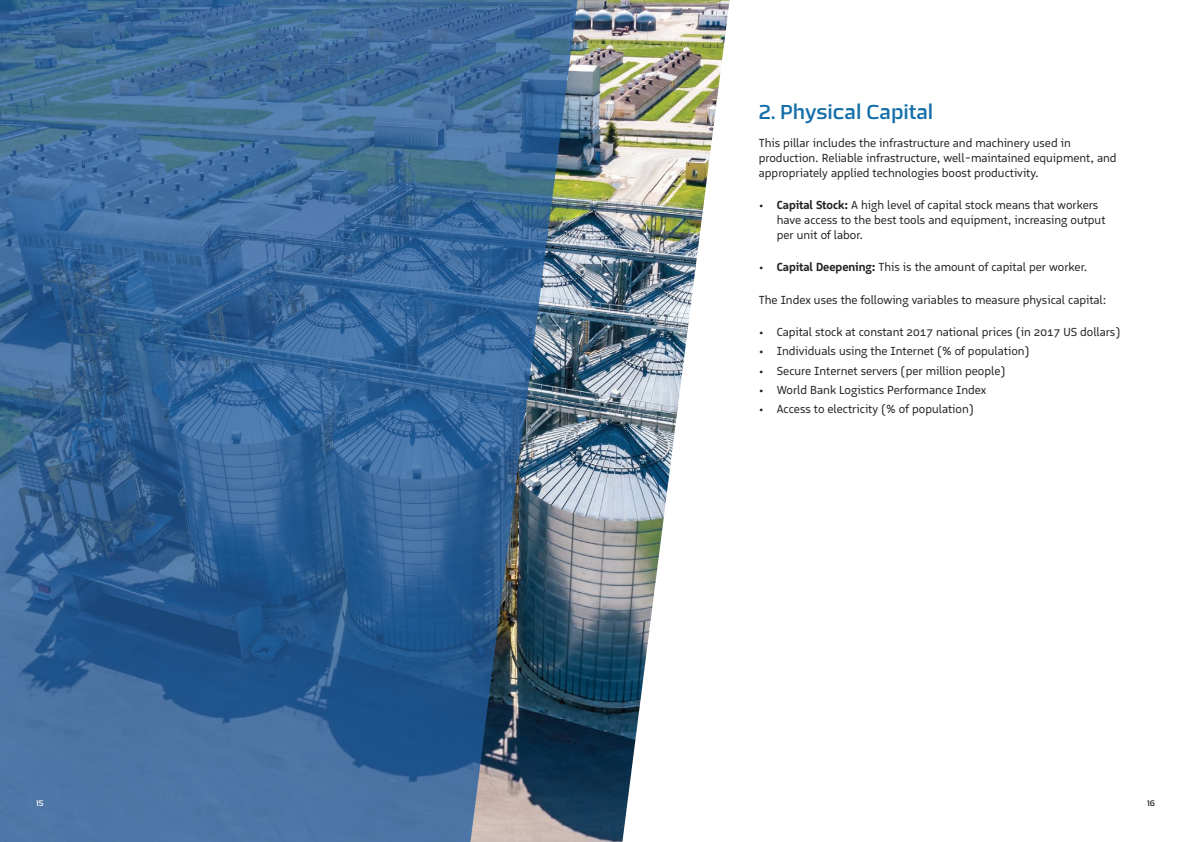
<style>
.page{position:relative;width:1191px;height:842px;background:#fff}
.page>*{position:absolute;margin:0;border:0;box-sizing:border-box;transform-origin:0 0}
.Subhead-Quote_20{font:20px "Certo Sans";color:#146ea9}
.Body_Copy_10_pt{font:12px/14.6px "Logical";color:#231f20}
.t1{font:8px "Certo Sans";color:#fff}
.t2{font:8px "Certo Sans";color:#231f20}
.s1{font-weight:700}
</style>
<div class="page">
<img style="left:579px;top:0;width:150px;height:842px">
<svg style="left:0;top:0;width:579px;height:842px;background:#3c6895"></svg>
<p class="Subhead-Quote_20" style="left:759px;top:99px;width:176px">2. Physical Capital</p>
<p class="Body_Copy_10_pt" style="left:759px;top:136px;width:359px">This pillar includes the infrastructure and machinery used in production. Reliable infrastructure, well-maintained equipment, and appropriately applied technologies boost productivity.</p>
<p class="Body_Copy_10_pt" style="left:777px;top:198px;width:330px;text-indent:-18px">• <span class="s1">Capital Stock:</span> A high level of capital stock means that workers have access to the best tools and equipment, increasing output per unit of labor.</p>
<p class="Body_Copy_10_pt" style="left:759px;top:260px;width:330px">• <span class="s1">Capital Deepening:</span> This is the amount of capital per worker.</p>
<p class="Body_Copy_10_pt" style="left:759px;top:292px;width:349px">The Index uses the following variables to measure physical capital:</p>
<p class="Body_Copy_10_pt" style="left:759px;top:325px;width:363px">• Capital stock at constant 2017 national prices (in 2017 US dollars)</p>
<p class="Body_Copy_10_pt" style="left:759px;top:344px;width:272px">• Individuals using the Internet (% of population)</p>
<p class="Body_Copy_10_pt" style="left:759px;top:363px;width:248px">• Secure Internet servers (per million people)</p>
<p class="Body_Copy_10_pt" style="left:759px;top:382px;width:229px">• World Bank Logistics Performance Index</p>
<p class="Body_Copy_10_pt" style="left:759px;top:401px;width:216px">• Access to electricity (% of population)</p>
<p class="t1" style="left:36px;top:798px;width:9px">15</p>
<p class="t2" style="left:1147px;top:798px;width:9px">16</p>
</div>
